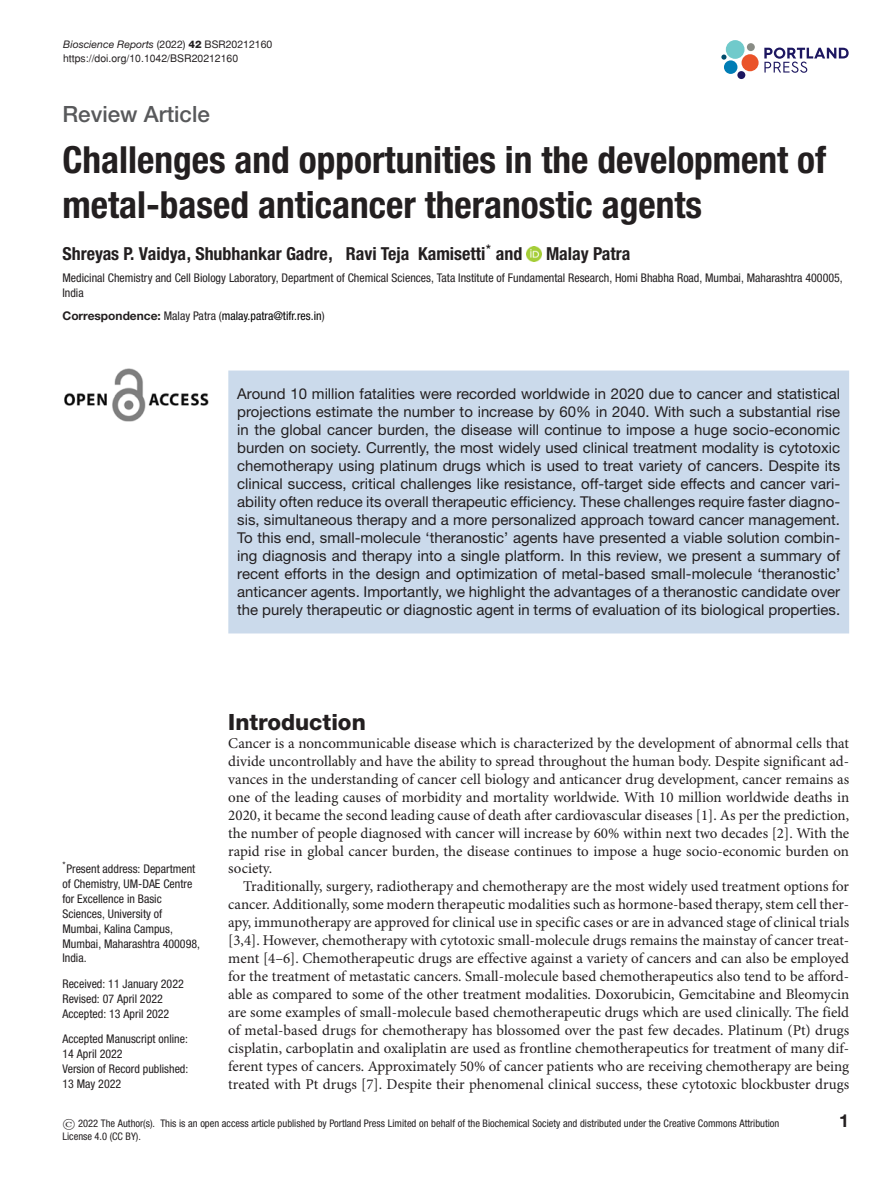
<style>
.page{position:relative;width:893px;height:1183px;background:#fff}
.page>*{position:absolute;margin:0;border:0;box-sizing:border-box;transform-origin:0 0}
.t1{font:700 condensed 37.35px/44.8px "Helvetica Neue LT Std";color:#231f20}
.t2{font:500 22.35px "Helvetica Neue LT Std";color:#58595b}
.t3{font:800 22.35px "Helvetica Neue LT Std";color:#231f20}
.t4{font:700 condensed 18px "Helvetica Neue LT Std";color:#231f20}
.t5{font:700 18px "Helvetica Neue LT Std";color:#231f20}
.t6{font:15px/18px "Minion Pro";color:#231f20;text-align:justify}
.t7{font:15px/18px "Helvetica Neue LT Std";color:#231f20;text-align:justify}
.t8{font:condensed 12px/15px "Helvetica Neue LT Std";color:#231f20}
.t9{font:condensed 12px "Helvetica Neue LT Std";color:#000}
.t10{font:condensed 10.5px/13.5px "Helvetica Neue LT Std";color:#231f20}
.t11{font:italic 10.5px "Helvetica Neue LT Std";color:#231f20}
.t12{font:10.5px "Helvetica";color:#231f20}
.s1{font-style:normal}
.s2{font-weight:800;font-style:normal}
.s3{font-weight:700;font-stretch:normal;color:#231f20}
.s4{color:#231f20}
.s5{font-family:"SFRM0700";font-stretch:normal}
</style>
<div class="page">
<svg style="left:764px;top:48px;width:85px;height:25px"></svg>
<div style="left:726px;top:40px;width:18px;height:19px;background:#70cacb;border-radius:50%"></div>
<div style="left:741px;top:54px;width:18px;height:17px;background:#ea5329;border-radius:50%"></div>
<div style="left:724px;top:60px;width:13px;height:14px;background:#007db5;border-radius:50%"></div>
<div style="left:737px;top:71px;width:8px;height:8px;background:#1d1760;border-radius:50%"></div>
<div style="left:747px;top:43px;width:8px;height:8px;background:#888c85;border-radius:50%"></div>
<svg style="left:721px;top:54px;width:5px;height:6px"></svg>
<img style="left:527px;top:246px;width:15px;height:15px">
<img style="left:64px;top:369px;width:145px;height:53px">
<div style="left:228px;top:370px;width:621px;height:263px;background:#cbdaeb"></div>
<p class="t11" style="left:63px;top:40px;width:211px">Bioscience Reports <span class="s1">(2022)</span> <span class="s2">42</span> <span class="s1">BSR20212160</span></p>
<p class="t12" style="left:63px;top:54px;width:177px">https://doi.org/10.1042/BSR20212160</p>
<h2 class="t2" style="left:62px;top:106px;width:149px">Review Article</h2>
<h1 class="t1" style="left:62px;top:140px;width:765px">Challenges and opportunities in the development of metal-based anticancer theranostic agents</h1>
<p class="t4" style="left:62px;top:246px;width:461px">Shreyas P. Vaidya, Shubhankar Gadre, Ravi Teja Kamisetti<sup>*</sup> and</p>
<p class="t4" style="left:546px;top:246px;width:86px">Malay Patra</p>
<p class="t8" style="left:62px;top:271px;width:782px">Medicinal Chemistry and Cell Biology Laboratory, Department of Chemical Sciences, Tata Institute of Fundamental Research, Homi Bhabha Road, Mumbai, Maharashtra 400005,<br>India</p>
<p class="t9" style="left:62px;top:311px;width:264px"><span class="s3">Correspondence:</span> <span class="s4">Malay Patra (</span>malay.patra@tifr.res.in<span class="s4">)</span></p>
<p class="t7" style="left:237px;top:386px;width:604px">Around 10 million fatalities were recorded worldwide in 2020 due to cancer and statistical projections estimate the number to increase by 60% in 2040. With such a substantial rise in the global cancer burden, the disease will continue to impose a huge socio-economic burden on society. Currently, the most widely used clinical treatment modality is cytotoxic chemotherapy using platinum drugs which is used to treat variety of cancers. Despite its clinical success, critical challenges like resistance, off-target side effects and cancer vari&shy;ability often reduce its overall therapeutic efficiency. These challenges require faster diagno&shy;sis, simultaneous therapy and a more personalized approach toward cancer management.<br>To this end, small-molecule ‘theranostic’ agents have presented a viable solution combin&shy;ing diagnosis and therapy into a single platform. In this review, we present a summary of recent efforts in the design and optimization of metal-based small-molecule ‘theranostic’ anticancer agents. Importantly, we highlight the advantages of a theranostic candidate over the purely therapeutic or diagnostic agent in terms of evaluation of its biological properties.</p>
<h2 class="t3" style="left:228px;top:713px;width:139px">Introduction</h2>
<p class="t6" style="left:228px;top:735px;width:622px">Cancer is a noncommunicable disease which is characterized by the development of abnormal cells that divide uncontrollably and have the ability to spread throughout the human body. Despite significant ad&shy;vances in the understanding of cancer cell biology and anticancer drug development, cancer remains as one of the leading causes of morbidity and mortality worldwide. With 10 million worldwide deaths in 2020, it became the second leading cause of death after cardiovascular diseases [1]. As per the prediction, the number of people diagnosed with cancer will increase by 60% within next two decades [2]. With the rapid rise in global cancer burden, the disease continues to impose a huge socio-economic burden on society.</p>
<p class="t6" style="left:228px;top:878px;width:622px;text-indent:15px">Traditionally, surgery, radiotherapy and chemotherapy are the most widely used treatment options for cancer. Additionally, some modern therapeutic modalities such as hormone-based therapy, stem cell ther&shy;apy, immunotherapy are approved for clinical use in specific cases or are in advanced stage of clinical trials [3,4]. However, chemotherapy with cytotoxic small-molecule drugs remains the mainstay of cancer treat&shy;ment [4–6]. Chemotherapeutic drugs are effective against a variety of cancers and can also be employed for the treatment of metastatic cancers. Small-molecule based chemotherapeutics also tend to be afford&shy;able as compared to some of the other treatment modalities. Doxorubicin, Gemcitabine and Bleomycin are some examples of small-molecule based chemotherapeutic drugs which are used clinically. The field of metal-based drugs for chemotherapy has blossomed over the past few decades. Platinum (Pt) drugs cisplatin, carboplatin and oxaliplatin are used as frontline chemotherapeutics for treatment of many dif&shy;ferent types of cancers. Approximately 50% of cancer patients who are receiving chemotherapy are being treated with Pt drugs [7]. Despite their phenomenal clinical success, these cytotoxic blockbuster drugs</p>
<p class="t10" style="left:62px;top:1117px;width:718px"><span class="s5">©</span> 2022 The Author(s). This is an open access article published by Portland Press Limited on behalf of the Biochemical Society and distributed under the Creative Commons Attribution<br>License 4.0 (CC BY).</p>
<p class="t5" style="left:839px;top:1113px;width:11px">1</p>
<p class="t8" style="left:62px;top:861px;width:139px"><sup>*</sup>Present address: Department of Chemistry, UM-DAE Centre for Excellence in Basic<br>Sciences, University of<br>Mumbai, Kalina Campus,<br>Mumbai, Maharashtra 400098,<br>India.</p>
<p class="t8" style="left:62px;top:976px;width:123px">Received: 11 January 2022<br>Revised: 07 April 2022<br>Accepted: 13 April 2022</p>
<p class="t8" style="left:62px;top:1032px;width:127px">Accepted Manuscript online:<br>14 April 2022<br>Version of Record published:<br>13 May 2022</p>
</div>
